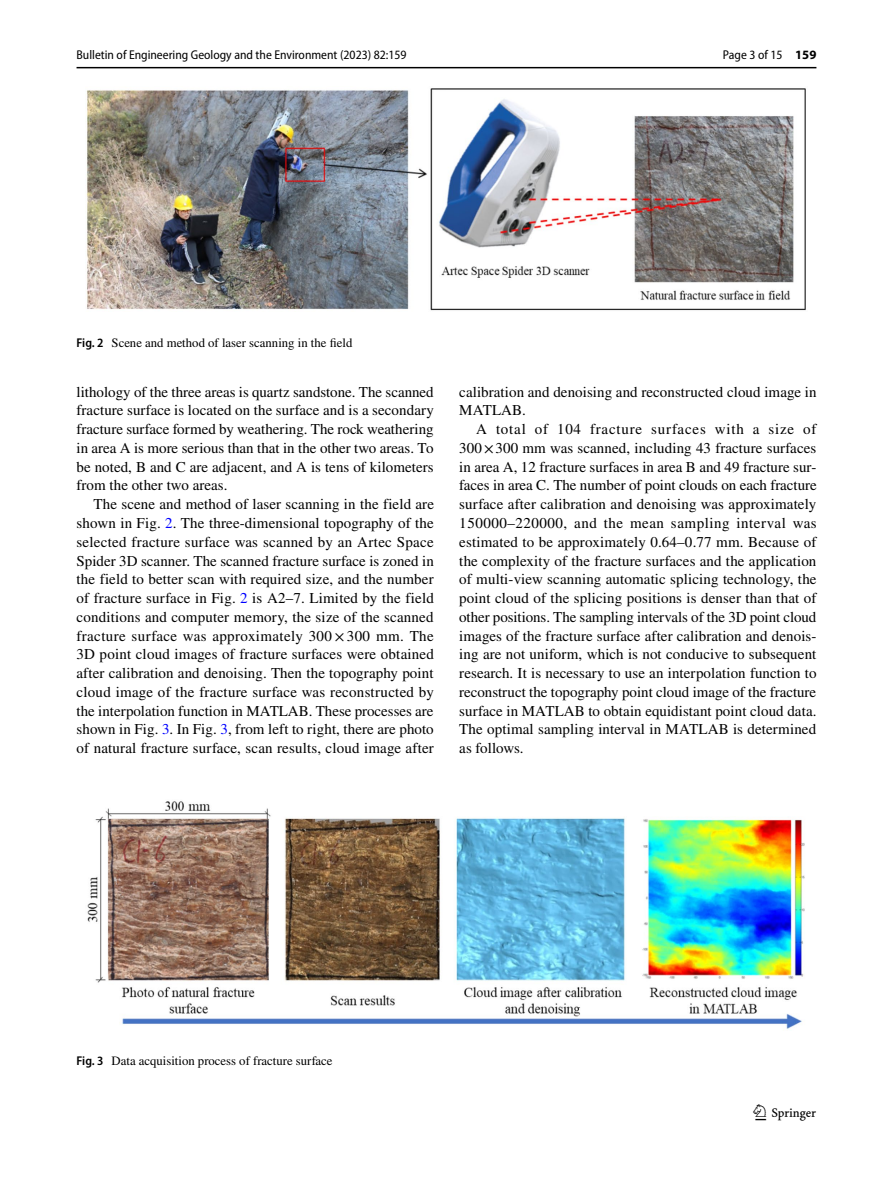
<style>
.page{position:relative;width:893px;height:1187px;background:#fff}
.page>*{position:absolute;margin:0;border:0;box-sizing:border-box;transform-origin:0 0}
.t1{font:22.5px "Springnew Regular 3";color:#000}
.t2{font:15px/18.8px "STIX";letter-spacing:.005em;color:#000;text-align:justify}
.t3{font:12.75px "STIX";color:#000}
.t4{font:semi-condensed 12.75px "Myriad Pro";color:#000}
.s1{font-weight:700;font-stretch:normal}
.s2{font-family:"Myriad Pro";font-weight:600;font-stretch:semi-condensed}
.s3{color:#00f}
</style>
<div class="page">
<hr style="left:77px;top:67px;width:739px;height:1px;background:#000">
<img style="left:86px;top:88px;width:720px;height:223px">
<img style="left:87px;top:801px;width:718px;height:228px">
<p class="t4" style="left:77px;top:48px;width:332px">Bulletin of Engineering Geology and the Environment (2023) 82:159</p>
<p class="t4" style="left:723px;top:48px;width:95px">Page 3 of 15 <span class="s1">159</span></p>
<p class="t3" style="left:77px;top:333px;width:277px"><span class="s2">Fig. 2</span> Scene and method of laser scanning in the field</p>
<p class="t2" style="left:77px;top:383px;width:359px">lithology of the three areas is quartz sandstone. The scanned fracture surface is located on the surface and is a secondary fracture surface formed by weathering. The rock weathering in area A is more serious than that in the other two areas. To be noted, B and C are adjacent, and A is tens of kilometers from the other two areas.</p>
<p class="t2" style="left:77px;top:496px;width:359px;text-indent:17px">The scene and method of laser scanning in the field are shown in Fig. <span class="s3">2</span>. The three-dimensional topography of the selected fracture surface was scanned by an Artec Space Spider 3D scanner. The scanned fracture surface is zoned in the field to better scan with required size, and the number of fracture surface in Fig. <span class="s3">2</span> is A2–7. Limited by the field conditions and computer memory, the size of the scanned fracture surface was approximately 300 × 300 mm. The 3D point cloud images of fracture surfaces were obtained after calibration and denoising. Then the topography point cloud image of the fracture surface was reconstructed by the interpolation function in MATLAB. These processes are shown in Fig. <span class="s3">3</span>. In Fig. <span class="s3">3</span>, from left to right, there are photo of natural fracture surface, scan results, cloud image after</p>
<p class="t2" style="left:459px;top:383px;width:359px">calibration and denoising and reconstructed cloud image in<br>MATLAB.</p>
<p class="t2" style="left:459px;top:421px;width:359px;text-indent:17px">A total of 104 fracture surfaces with a size of 300×300 mm was scanned, including 43 fracture surfaces in area A, 12 fracture surfaces in area B and 49 fracture sur&shy;faces in area C. The number of point clouds on each fracture surface after calibration and denoising was approximately 150000–220000, and the mean sampling interval was estimated to be approximately 0.64–0.77 mm. Because of the complexity of the fracture surfaces and the application of multi-view scanning automatic splicing technology, the point cloud of the splicing positions is denser than that of other positions. The sampling intervals of the 3D point cloud images of the fracture surface after calibration and denois&shy;ing are not uniform, which is not conducive to subsequent research. It is necessary to use an interpolation function to reconstruct the topography point cloud image of the fracture surface in MATLAB to obtain equidistant point cloud data.<br>The optimal sampling interval in MATLAB is determined as follows.</p>
<p class="t3" style="left:77px;top:1051px;width:258px"><span class="s2">Fig. 3</span> Data acquisition process of fracture surface</p>
<h1 class="t1" style="left:755px;top:1104px;width:62px">1 3</h1>
</div>
